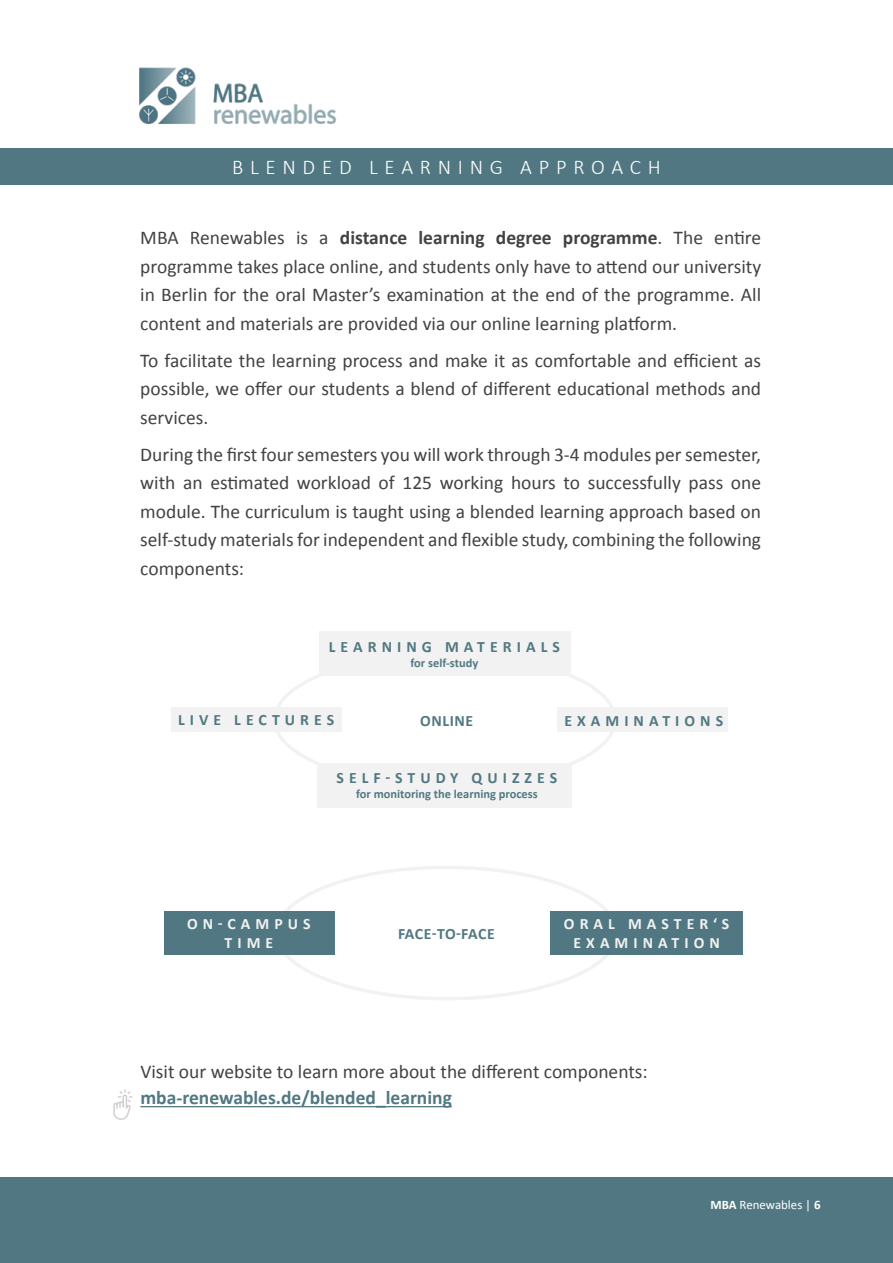
<style>
.page{position:relative;width:893px;height:1263px;background:#fff}
.page>*{position:absolute;margin:0;border:0;box-sizing:border-box;transform-origin:0 0}
.t1{font:300 21px "Calibri";letter-spacing:.32em;color:#fff}
.t2{font:19.5px/28.5px "Calibri";color:#424241;text-align:justify}
.t3{font:700 19.5px "Calibri";color:#517882}
.t4{font:700 15.75px "Calibri";letter-spacing:.32em;color:#517882}
.t5{font:700 15.75px/18.9px "Calibri";letter-spacing:.32em;color:#f2f2f2;text-align:center}
.t6{font:700 15.75px "Calibri";letter-spacing:.025em;color:#517882}
.t7{font:12.9px "Calibri";color:#fff}
.t8{font:700 12.45px "Calibri";color:#517882}
.s1{font-weight:700}
</style>
<div class="page">
<img style="left:139px;top:67px;width:198px;height:58px">
<div style="left:0;top:1178px;width:893px;height:85px;background:#517882"></div>
<div style="left:0;top:149px;width:893px;height:36px;background:#517882"></div>
<div style="left:319px;top:631px;width:252px;height:45px;background:#f2f2f2"></div>
<div style="left:318px;top:763px;width:254px;height:44px;background:#f2f2f2"></div>
<div style="left:171px;top:707px;width:171px;height:25px;background:#f2f2f2"></div>
<div style="left:557px;top:707px;width:171px;height:25px;background:#f2f2f2"></div>
<div style="left:551px;top:911px;width:192px;height:44px;background:#517882"></div>
<div style="left:164px;top:911px;width:170px;height:44px;background:#517882"></div>
<hr style="left:140px;top:1106px;width:312px;height:1px;background:#517882">
<svg style="left:113px;top:1089px;width:19px;height:31px"></svg>
<p class="t1" style="left:232px;top:154px;width:430px">BLENDED LEARNING APPROACH</p>
<p class="t2" style="left:140px;top:223px;width:622px">MBA Renewables is a <span class="s1">distance learning degree programme</span>. The entire programme takes place online, and students only have to attend our university in Berlin for the oral Master’s examination at the end of the programme. All content and materials are provided via our online learning platform.</p>
<p class="t2" style="left:140px;top:345px;width:622px">To facilitate the learning process and make it as comfortable and efficient as possible, we offer our students a blend of different educational methods and services.</p>
<p class="t2" style="left:140px;top:439px;width:622px">During the first four semesters you will work through 3-4 modules per semester, with an estimated workload of 125 working hours to successfully pass one module. The curriculum is taught using a blended learning approach based on self-study materials for independent and flexible study, combining the following components:</p>
<p class="t4" style="left:329px;top:635px;width:232px">LEARNING MATERIALS</p>
<p class="t8" style="left:410px;top:654px;width:69px">for self-study</p>
<p class="t4" style="left:178px;top:709px;width:158px">LIVE LECTURES</p>
<p class="t4" style="left:420px;top:709px;width:55px">ONLINE</p>
<p class="t4" style="left:564px;top:709px;width:160px">EXAMINATIONS</p>
<p class="t4" style="left:337px;top:767px;width:222px">SELF-STUDY QUIZZES</p>
<p class="t8" style="left:356px;top:785px;width:183px">for monitoring the learning process</p>
<p class="t5" style="left:187px;top:914px;width:125px">ON-CAMPUS<br>TIME</p>
<p class="t6" style="left:398px;top:922px;width:98px">FACE-TO-FACE</p>
<p class="t5" style="left:564px;top:914px;width:167px">ORAL MASTER‘S<br>EXAMINATION</p>
<p class="t2" style="left:140px;top:1056px;width:509px">Visit our website to learn more about the different components:</p>
<p class="t3" style="left:140px;top:1084px;width:313px">mba-renewables.de/blended_learning</p>
<p class="t7" style="left:710px;top:1196px;width:112px"><span class="s1">MBA</span> Renewables | <span class="s1">6</span></p>
</div>
